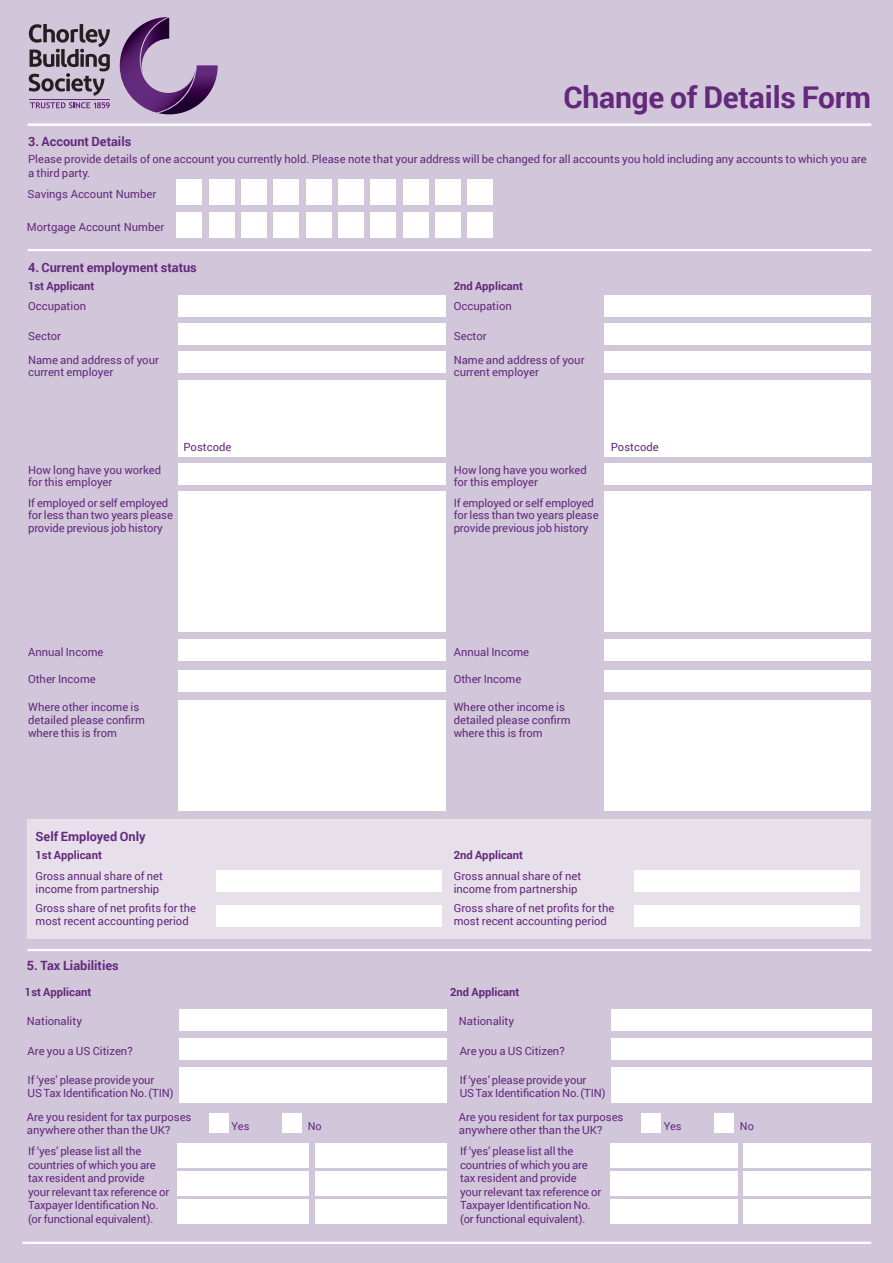
<style>
.page{position:relative;width:893px;height:1263px;background:#d2c6da}
.page>*{position:absolute;margin:0;border:0;box-sizing:border-box;transform-origin:0 0}
.t1{font:700 30px "Roboto";letter-spacing:-.005em;color:#63297c}
.t2{font:700 12.75px "Roboto";color:#63297c}
.t3{font:11.25px/12.8px "Roboto";color:#63297c}
.t4{font:700 11.25px "Roboto";color:#63297c}
.t5{font:10.8px "Roboto";color:#63297c}
</style>
<div class="page">
<hr style="left:28px;top:949px;width:843px;height:2px;background:#fff">
<hr style="left:28px;top:249px;width:843px;height:2px;background:#fff">
<div style="left:177px;top:179px;width:25px;height:26px;background:#fff"></div>
<div style="left:209px;top:179px;width:25px;height:26px;background:#fff"></div>
<div style="left:241px;top:179px;width:26px;height:26px;background:#fff"></div>
<div style="left:274px;top:179px;width:25px;height:26px;background:#fff"></div>
<div style="left:306px;top:179px;width:25px;height:26px;background:#fff"></div>
<div style="left:338px;top:179px;width:26px;height:26px;background:#fff"></div>
<div style="left:371px;top:179px;width:25px;height:26px;background:#fff"></div>
<div style="left:403px;top:179px;width:25px;height:26px;background:#fff"></div>
<div style="left:435px;top:179px;width:26px;height:26px;background:#fff"></div>
<div style="left:468px;top:179px;width:25px;height:26px;background:#fff"></div>
<div style="left:177px;top:212px;width:25px;height:26px;background:#fff"></div>
<div style="left:209px;top:212px;width:25px;height:26px;background:#fff"></div>
<div style="left:241px;top:212px;width:26px;height:26px;background:#fff"></div>
<div style="left:274px;top:212px;width:25px;height:26px;background:#fff"></div>
<div style="left:306px;top:212px;width:25px;height:26px;background:#fff"></div>
<div style="left:338px;top:212px;width:26px;height:26px;background:#fff"></div>
<div style="left:371px;top:212px;width:25px;height:26px;background:#fff"></div>
<div style="left:403px;top:212px;width:25px;height:26px;background:#fff"></div>
<div style="left:435px;top:212px;width:26px;height:26px;background:#fff"></div>
<div style="left:468px;top:212px;width:25px;height:26px;background:#fff"></div>
<div style="left:179px;top:1010px;width:267px;height:21px;background:#fff"></div>
<div style="left:178px;top:1143px;width:131px;height:25px;background:#fff"></div>
<div style="left:315px;top:1143px;width:131px;height:25px;background:#fff"></div>
<div style="left:282px;top:1113px;width:20px;height:19px;background:#fff"></div>
<div style="left:179px;top:1038px;width:267px;height:22px;background:#fff"></div>
<div style="left:178px;top:1199px;width:131px;height:24px;background:#fff"></div>
<div style="left:315px;top:1199px;width:131px;height:24px;background:#fff"></div>
<div style="left:178px;top:1171px;width:131px;height:25px;background:#fff"></div>
<div style="left:315px;top:1171px;width:131px;height:25px;background:#fff"></div>
<div style="left:179px;top:1067px;width:267px;height:35px;background:#fff"></div>
<div style="left:210px;top:1113px;width:19px;height:19px;background:#fff"></div>
<svg style="left:29px;top:24px;width:81px;height:72px"></svg>
<svg style="left:30px;top:102px;width:80px;height:6px"></svg>
<hr style="left:30px;top:99px;width:80px;height:1px;background:#63297c">
<svg style="left:120px;top:17px;width:98px;height:97px"></svg>
<hr style="left:28px;top:123px;width:843px;height:3px;background:#fff">
<div style="left:611px;top:1010px;width:260px;height:21px;background:#fff"></div>
<div style="left:610px;top:1143px;width:127px;height:25px;background:#fff"></div>
<div style="left:743px;top:1143px;width:128px;height:25px;background:#fff"></div>
<div style="left:714px;top:1113px;width:20px;height:19px;background:#fff"></div>
<div style="left:611px;top:1038px;width:260px;height:22px;background:#fff"></div>
<div style="left:610px;top:1199px;width:127px;height:24px;background:#fff"></div>
<div style="left:743px;top:1199px;width:128px;height:24px;background:#fff"></div>
<div style="left:610px;top:1171px;width:127px;height:25px;background:#fff"></div>
<div style="left:743px;top:1171px;width:128px;height:25px;background:#fff"></div>
<div style="left:611px;top:1067px;width:260px;height:35px;background:#fff"></div>
<div style="left:642px;top:1113px;width:19px;height:19px;background:#fff"></div>
<hr style="left:23px;top:1242px;width:848px;height:2px;background:#fff">
<div style="left:604px;top:380px;width:267px;height:77px;background:#fff"></div>
<div style="left:604px;top:323px;width:267px;height:22px;background:#fff"></div>
<div style="left:604px;top:295px;width:267px;height:21px;background:#fff"></div>
<div style="left:604px;top:352px;width:267px;height:21px;background:#fff"></div>
<div style="left:604px;top:463px;width:267px;height:21px;background:#fff"></div>
<div style="left:179px;top:380px;width:267px;height:77px;background:#fff"></div>
<div style="left:179px;top:295px;width:267px;height:21px;background:#fff"></div>
<div style="left:179px;top:352px;width:267px;height:21px;background:#fff"></div>
<div style="left:179px;top:324px;width:267px;height:21px;background:#fff"></div>
<div style="left:179px;top:463px;width:267px;height:22px;background:#fff"></div>
<div style="left:179px;top:640px;width:267px;height:21px;background:#fff"></div>
<div style="left:604px;top:640px;width:267px;height:21px;background:#fff"></div>
<div style="left:604px;top:670px;width:267px;height:21px;background:#fff"></div>
<div style="left:179px;top:670px;width:267px;height:21px;background:#fff"></div>
<div style="left:604px;top:491px;width:267px;height:141px;background:#fff"></div>
<div style="left:179px;top:491px;width:267px;height:141px;background:#fff"></div>
<div style="left:604px;top:700px;width:267px;height:110px;background:#fff"></div>
<div style="left:179px;top:700px;width:267px;height:110px;background:#fff"></div>
<div style="left:28px;top:820px;width:843px;height:119px;background:#e7e0eb"></div>
<div style="left:216px;top:871px;width:226px;height:21px;background:#fff"></div>
<div style="left:216px;top:905px;width:226px;height:21px;background:#fff"></div>
<div style="left:634px;top:871px;width:226px;height:21px;background:#fff"></div>
<div style="left:634px;top:905px;width:226px;height:21px;background:#fff"></div>
<h1 class="t1" style="left:563px;top:77px;width:309px">Change of Details Form</h1>
<p class="t2" style="left:28px;top:133px;width:105px">3. Account Details</p>
<p class="t3" style="left:28px;top:152px;width:840px;line-height:13.5px">Please provide details of one account you currently hold. Please note that your address will be changed for all accounts you hold including any accounts to which you are a third party.</p>
<p class="t3" style="left:28px;top:187px;width:130px">Savings Account Number</p>
<p class="t3" style="left:27px;top:220px;width:139px">Mortgage Account Number</p>
<p class="t2" style="left:28px;top:259px;width:170px">4. Current employment status</p>
<p class="t4" style="left:28px;top:278px;width:68px">1st Applicant</p>
<p class="t3" style="left:28px;top:299px;width:60px">Occupation</p>
<p class="t4" style="left:454px;top:278px;width:71px">2nd Applicant</p>
<p class="t3" style="left:454px;top:299px;width:60px">Occupation</p>
<p class="t3" style="left:28px;top:329px;width:35px">Sector</p>
<p class="t3" style="left:454px;top:329px;width:35px">Sector</p>
<p class="t3" style="left:28px;top:353px;width:132px">Name and address of your current employer</p>
<p class="t3" style="left:454px;top:353px;width:132px">Name and address of your current employer</p>
<p class="t3" style="left:183px;top:440px;width:50px">Postcode</p>
<p class="t3" style="left:28px;top:463px;width:135px">How long have you worked for this employer</p>
<p class="t3" style="left:454px;top:463px;width:135px">How long have you worked for this employer</p>
<p class="t3" style="left:28px;top:496px;width:146px">If employed or self employed for less than two years please provide previous job history</p>
<p class="t3" style="left:454px;top:496px;width:146px">If employed or self employed for less than two years please provide previous job history</p>
<p class="t3" style="left:611px;top:440px;width:50px">Postcode</p>
<p class="t3" style="left:28px;top:645px;width:77px">Annual Income</p>
<p class="t3" style="left:454px;top:645px;width:77px">Annual Income</p>
<p class="t3" style="left:28px;top:672px;width:69px">Other Income</p>
<p class="t3" style="left:454px;top:672px;width:69px">Other Income</p>
<p class="t3" style="left:28px;top:700px;width:118px">Where other income is detailed please confirm where this is from</p>
<p class="t3" style="left:454px;top:700px;width:118px">Where other income is detailed please confirm where this is from</p>
<p class="t2" style="left:36px;top:827px;width:112px">Self Employed Only</p>
<p class="t3" style="left:36px;top:870px;width:129px">Gross annual share of net income from partnership</p>
<p class="t3" style="left:36px;top:901px;width:162px">Gross share of net profits for the most recent accounting period</p>
<p class="t4" style="left:36px;top:847px;width:68px">1st Applicant</p>
<p class="t4" style="left:454px;top:847px;width:71px">2nd Applicant</p>
<p class="t3" style="left:454px;top:870px;width:129px">Gross annual share of net income from partnership</p>
<p class="t3" style="left:454px;top:901px;width:162px">Gross share of net profits for the most recent accounting period</p>
<p class="t2" style="left:27px;top:957px;width:93px">5. Tax Liabilities</p>
<p class="t4" style="left:25px;top:984px;width:68px">1st Applicant</p>
<p class="t4" style="left:450px;top:984px;width:71px">2nd Applicant</p>
<p class="t3" style="left:27px;top:1014px;width:57px">Nationality</p>
<p class="t3" style="left:28px;top:1044px;width:107px">Are you a US Citizen?</p>
<p class="t3" style="left:28px;top:1072px;width:147px;line-height:13.5px">If ‘yes’ please provide your<br>US Tax Identification No. (TIN)</p>
<p class="t3" style="left:27px;top:1109px;width:166px;line-height:13.5px">Are you resident for tax purposes anywhere other than the UK?</p>
<p class="t3" style="left:28px;top:1144px;width:143px;line-height:13.5px">If ‘yes’ please list all the countries of which you are tax resident and provide your relevant tax reference or<br>Taxpayer Identification No. (or functional equivalent).</p>
<p class="t5" style="left:232px;top:1118px;width:19px">Yes</p>
<p class="t5" style="left:308px;top:1118px;width:15px">No</p>
<p class="t3" style="left:459px;top:1014px;width:57px">Nationality</p>
<p class="t3" style="left:460px;top:1044px;width:107px">Are you a US Citizen?</p>
<p class="t3" style="left:460px;top:1072px;width:147px;line-height:13.5px">If ‘yes’ please provide your<br>US Tax Identification No. (TIN)</p>
<p class="t3" style="left:459px;top:1109px;width:166px;line-height:13.5px">Are you resident for tax purposes anywhere other than the UK?</p>
<p class="t3" style="left:460px;top:1144px;width:143px;line-height:13.5px">If ‘yes’ please list all the countries of which you are tax resident and provide your relevant tax reference or<br>Taxpayer Identification No. (or functional equivalent).</p>
<p class="t5" style="left:664px;top:1118px;width:19px">Yes</p>
<p class="t5" style="left:740px;top:1118px;width:15px">No</p>
</div>
